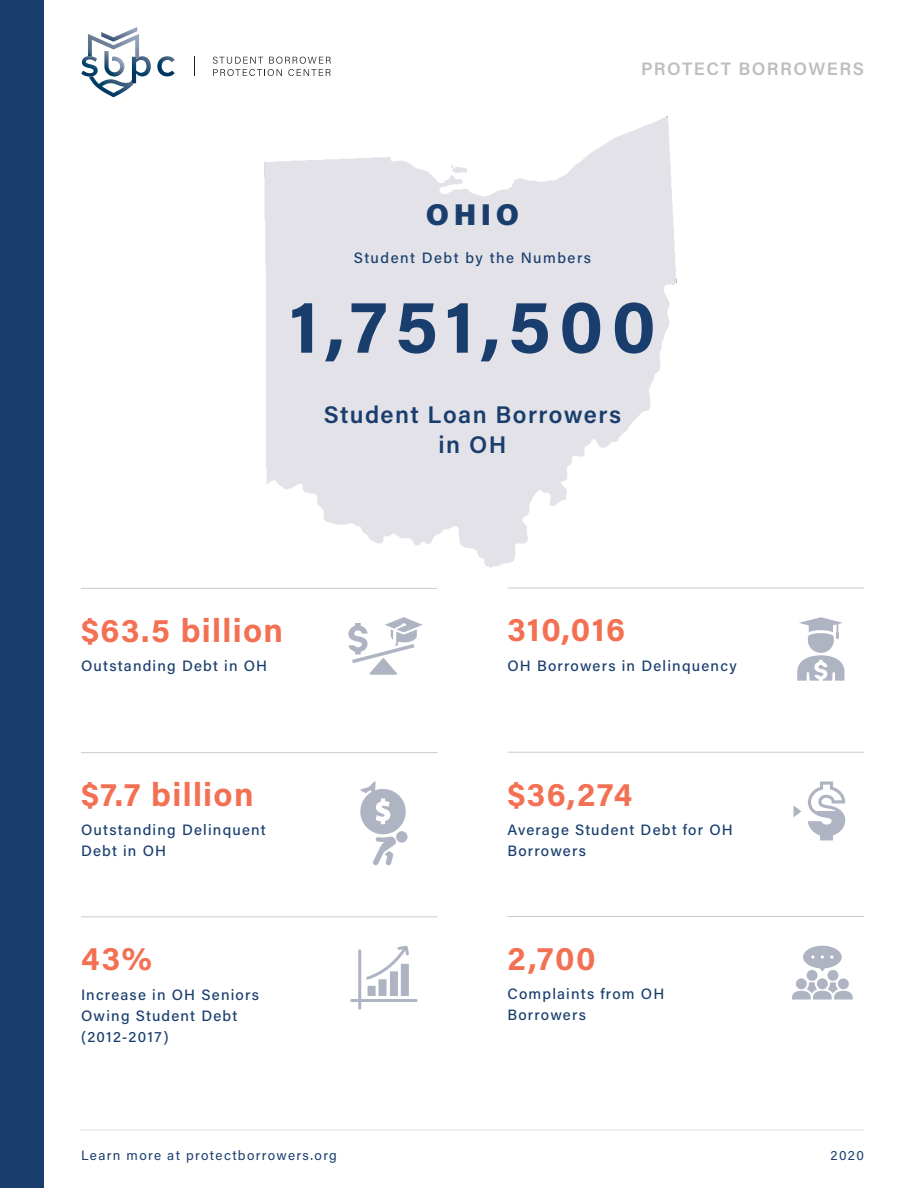
<style>
.page{position:relative;width:918px;height:1188px;background:#fff}
.page>*{position:absolute;margin:0;border:0;box-sizing:border-box;transform-origin:0 0}
.t1{font:700 75px "Acumin Pro";letter-spacing:.11em;color:#193e6e}
.t2{font:700 33px "Acumin Pro";letter-spacing:.04em;color:#f37053}
.t3{font:900 30px "Acumin Pro";color:#193e6e}
.t4{font:600 24px/30px "Acumin Pro";letter-spacing:.06em;color:#193e6e;text-align:center}
.t5{font:600 18px "Acumin Pro";letter-spacing:.08em;color:#bcbec0}
.t6{font:500 15px/21px "Acumin Pro";letter-spacing:.08em;color:#193e6e}
.t7{font:500 15px "Acumin Pro";letter-spacing:.1em;color:#193e6e}
.t8{font:13.5px "Acumin Pro";letter-spacing:.1em;color:#193e6e}
</style>
<div class="page">
<div style="left:0;top:0;width:44px;height:1188px;background:#193e6e"></div>
<svg style="left:157px;top:56px;width:18px;height:20px"></svg>
<svg style="left:81px;top:27px;width:70px;height:70px"></svg>
<svg style="left:213px;top:57px;width:118px;height:19px"></svg>
<svg style="left:194px;top:57px;width:1px;height:19px"></svg>
<hr style="left:80px;top:1130px;width:784px;height:1px;background:#bcbec0">
<hr style="left:81px;top:588px;width:357px;height:1px;background:#bcbec0">
<hr style="left:507px;top:588px;width:357px;height:1px;background:#bcbec0">
<hr style="left:81px;top:752px;width:357px;height:1px;background:#bcbec0">
<hr style="left:507px;top:752px;width:357px;height:1px;background:#bcbec0">
<hr style="left:81px;top:916px;width:357px;height:1px;background:#bcbec0">
<hr style="left:507px;top:916px;width:357px;height:1px;background:#bcbec0">
<svg style="left:348px;top:617px;width:75px;height:58px"></svg>
<svg style="left:797px;top:617px;width:47px;height:64px"></svg>
<svg style="left:360px;top:781px;width:48px;height:85px"></svg>
<svg style="left:808px;top:781px;width:37px;height:59px"></svg>
<svg style="left:794px;top:806px;width:7px;height:11px"></svg>
<svg style="left:350px;top:946px;width:68px;height:64px"></svg>
<svg style="left:803px;top:946px;width:39px;height:26px"></svg>
<div style="left:807px;top:970px;width:11px;height:11px;background:#afb4c3;border-radius:50%"></div>
<div style="left:827px;top:970px;width:11px;height:11px;background:#afb4c3;border-radius:50%"></div>
<svg style="left:817px;top:978px;width:11px;height:11px"></svg>
<svg style="left:838px;top:978px;width:11px;height:11px"></svg>
<svg style="left:796px;top:978px;width:11px;height:11px"></svg>
<svg style="left:792px;top:982px;width:61px;height:18px"></svg>
<h3 class="t3" style="left:426px;top:193px;width:95px">OHIO</h3>
<p class="t7" style="left:354px;top:247px;width:239px">Student Debt by the Numbers</p>
<p class="t5" style="left:641px;top:56px;width:224px">PROTECT BORROWERS</p>
<h1 class="t1" style="left:289px;top:274px;width:368px">1,751,500</h1>
<h3 class="t4" style="left:324px;top:399px;width:299px">Student Loan Borrowers in OH</h3>
<h2 class="t2" style="left:81px;top:607px;width:204px">$63.5 billion</h2>
<h2 class="t2" style="left:507px;top:607px;width:119px">310,016</h2>
<p class="t6" style="left:81px;top:655px;width:188px">Outstanding Debt in OH</p>
<p class="t6" style="left:507px;top:654px;width:231px">OH Borrowers in Delinquency</p>
<h2 class="t2" style="left:81px;top:771px;width:174px">$7.7 billion</h2>
<h2 class="t2" style="left:507px;top:771px;width:126px">$36,274</h2>
<p class="t6" style="left:81px;top:819px;width:186px">Outstanding Delinquent<br>Debt in OH</p>
<p class="t6" style="left:507px;top:819px;width:227px">Average Student Debt for OH<br>Borrowers</p>
<h2 class="t2" style="left:81px;top:936px;width:73px">43%</h2>
<h2 class="t2" style="left:507px;top:935px;width:90px">2,700</h2>
<p class="t6" style="left:81px;top:983px;width:179px">Increase in OH Seniors<br>Owing Student Debt (2012-2017)</p>
<p class="t6" style="left:507px;top:983px;width:158px">Complaints from OH<br>Borrowers</p>
<p class="t8" style="left:81px;top:1146px;width:257px">Learn more at protectborrowers.org</p>
<p class="t8" style="left:831px;top:1146px;width:35px">2020</p>
</div>
